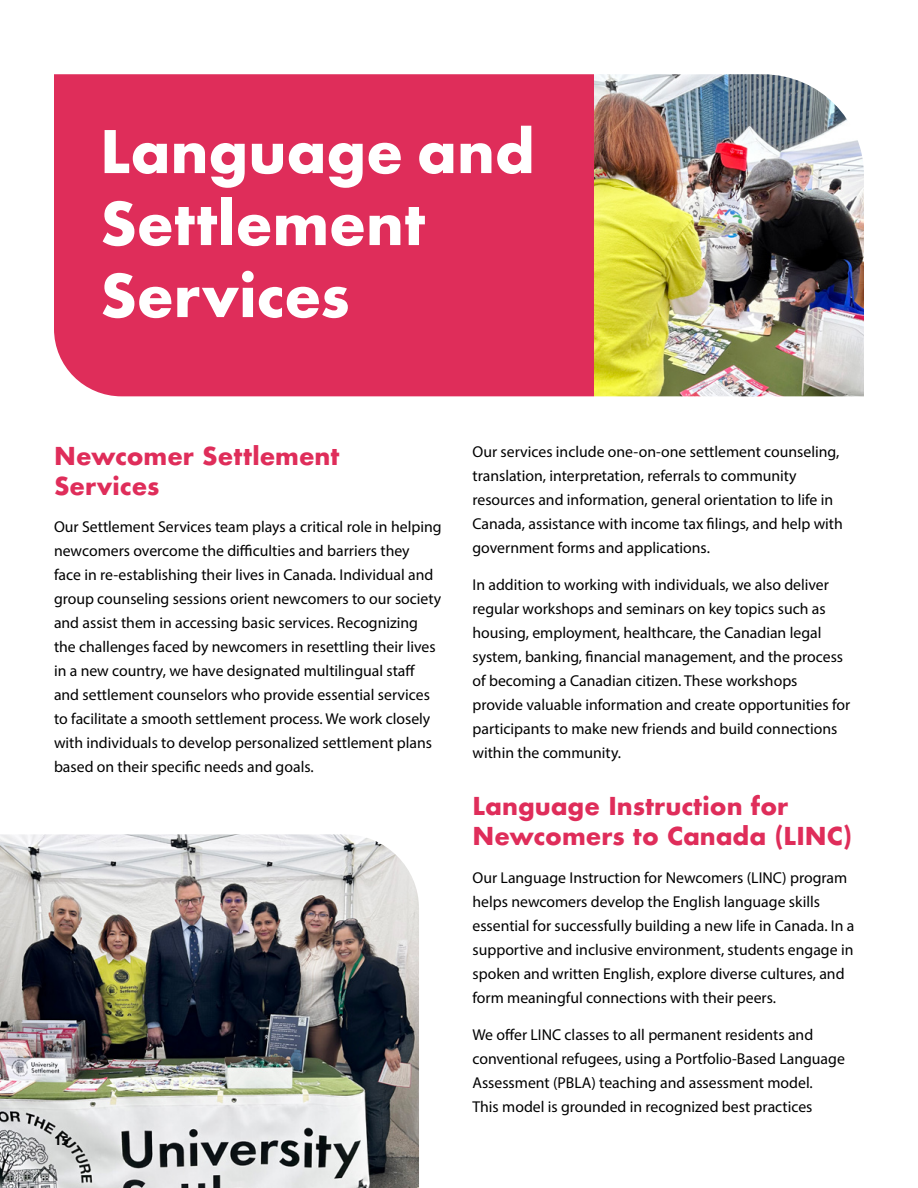
<style>
.page{position:relative;width:918px;height:1188px;background:#fff}
.page>*{position:absolute;margin:0;border:0;box-sizing:border-box;transform-origin:0 0}
.t1{font:700 57.15px/72px "Futura";color:#fff}
.t2{font:700 24px/30px "Futura";color:#df2d5a}
.t3{font:15.75px/24px "Myriad Pro";color:#000101}
.t4{font:700 13.5px "Myriad Pro";color:#000101}
</style>
<div class="page">
<div style="left:54px;top:74px;width:540px;height:322px;background:#df2d5a"></div>
<img style="left:594px;top:74px;width:270px;height:322px">
<img style="left:0;top:834px;width:419px;height:354px">
<h1 class="t1" style="left:100px;top:116px;width:436px">Language and<br>Settlement<br>Services</h1>
<h2 class="t2" style="left:54px;top:441px;width:287px">Newcomer Settlement<br>Services</h2>
<p class="t3" style="left:54px;top:515px;width:389px">Our Settlement Services team plays a critical role in helping newcomers overcome the difficulties and barriers they<br>face in re-establishing their lives in Canada. Individual and group counseling sessions orient newcomers to our society and assist them in accessing basic services. Recognizing the challenges faced by newcomers in resettling their lives in a new country, we have designated multilingual staff and settlement counselors who provide essential services to facilitate a smooth settlement process. We work closely with individuals to develop personalized settlement plans based on their specific needs and goals.</p>
<p class="t4" style="left:54px;top:1131px;width:16px">15</p>
<p class="t3" style="left:472px;top:439px;width:372px">Our services include one-on-one settlement counseling, translation, interpretation, referrals to community resources and information, general orientation to life in Canada, assistance with income tax filings, and help with government forms and applications.</p>
<p class="t3" style="left:472px;top:573px;width:379px">In addition to working with individuals, we also deliver regular workshops and seminars on key topics such as housing, employment, healthcare, the Canadian legal system, banking, financial management, and the process of becoming a Canadian citizen. These workshops provide valuable information and create opportunities for participants to make new friends and build connections within the community.</p>
<h2 class="t2" style="left:472px;top:791px;width:381px">Language Instruction for<br>Newcomers to Canada (LINC)</h2>
<p class="t3" style="left:472px;top:865px;width:384px">Our Language Instruction for Newcomers (LINC) program helps newcomers develop the English language skills essential for successfully building a new life in Canada. In a supportive and inclusive environment, students engage in spoken and written English, explore diverse cultures, and form meaningful connections with their peers.</p>
<p class="t3" style="left:472px;top:1023px;width:374px">We offer LINC classes to all permanent residents and conventional refugees, using a Portfolio-Based Language Assessment (PBLA) teaching and assessment model.<br>This model is grounded in recognized best practices</p>
</div>
